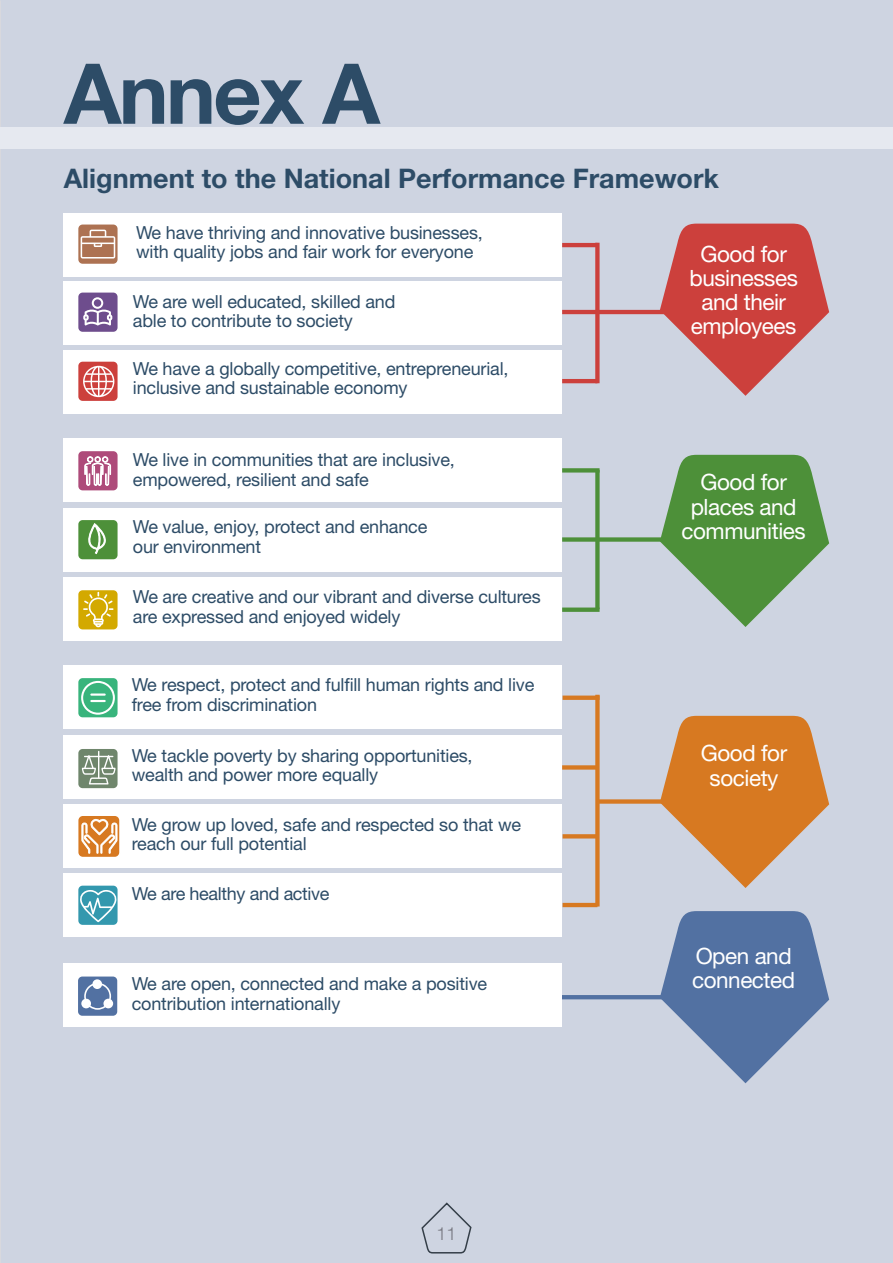
<style>
.page{position:relative;width:893px;height:1263px;background:#ced4e1}
.page>*{position:absolute;margin:0;border:0;box-sizing:border-box;transform-origin:0 0}
.Heading{font:700 84px "Helvetica Neue LT Std";letter-spacing:-.03em;color:#2d4c67}
.Sub_Head_4{font:700 27px "Helvetica Neue LT Std";color:#2d4c67}
.t1{font:22.5px/24.2px "Helvetica Neue LT Std";letter-spacing:-.02em;color:#fff;text-align:center}
.t2{font:18px/19.5px "Helvetica Neue LT Std";letter-spacing:-.01em;color:#2d4c67}
.t3{font:300 18px "Helvetica Neue LT Std";color:#787982}
</style>
<div class="page">
<svg style="left:421px;top:1202px;width:51px;height:52px"></svg>
<svg style="left:660px;top:716px;width:169px;height:172px"></svg>
<hr style="left:533px;top:995px;width:163px;height:4px;background:#5271a2">
<div style="left:64px;top:963px;width:498px;height:64px;background:#fff"></div>
<svg style="left:660px;top:911px;width:169px;height:172px"></svg>
<div style="left:77px;top:976px;width:41px;height:41px;background:#5271a2;border-radius:5px"></div>
<div style="left:76px;top:975px;width:43px;height:42px;border:2px solid #fff;border-radius:5px"></div>
<svg style="left:81px;top:979px;width:32px;height:31px"></svg>
<div style="left:64px;top:213px;width:498px;height:63px;background:#fff"></div>
<svg style="left:77px;top:224px;width:41px;height:41px"></svg>
<div style="left:77px;top:223px;width:42px;height:43px;border:2px solid #fff;border-radius:5px"></div>
<svg style="left:81px;top:230px;width:34px;height:28px"></svg>
<div style="left:64px;top:350px;width:498px;height:64px;background:#fff"></div>
<div style="left:77px;top:361px;width:41px;height:41px;background:#cc403c;border-radius:5px"></div>
<div style="left:77px;top:360px;width:42px;height:43px;border:2px solid #fff;border-radius:5px"></div>
<svg style="left:83px;top:366px;width:31px;height:31px"></svg>
<div style="left:595px;top:243px;width:5px;height:140px;background:#cc403c"></div>
<hr style="left:562px;top:379px;width:35px;height:4px;background:#cc403c">
<hr style="left:562px;top:310px;width:131px;height:4px;background:#cc403c">
<hr style="left:562px;top:243px;width:35px;height:4px;background:#cc403c">
<div style="left:64px;top:438px;width:498px;height:64px;background:#fff"></div>
<div style="left:77px;top:450px;width:41px;height:41px;background:#ae4b7a;border-radius:5px"></div>
<div style="left:77px;top:449px;width:42px;height:43px;border:2px solid #fff;border-radius:5px"></div>
<div style="left:64px;top:508px;width:498px;height:63px;background:#fff"></div>
<div style="left:77px;top:519px;width:41px;height:41px;background:#4d9039;border-radius:5px"></div>
<div style="left:77px;top:518px;width:42px;height:43px;border:2px solid #fff;border-radius:5px"></div>
<svg style="left:84px;top:449px;width:27px;height:106px"></svg>
<div style="left:64px;top:577px;width:498px;height:63px;background:#fff"></div>
<div style="left:77px;top:589px;width:41px;height:41px;background:#d3a900;border-radius:5px"></div>
<div style="left:77px;top:588px;width:42px;height:43px;border:2px solid #fff;border-radius:5px"></div>
<svg style="left:83px;top:592px;width:30px;height:35px"></svg>
<div style="left:562px;top:537px;width:132px;height:5px;background:#4d9039"></div>
<div style="left:595px;top:470px;width:5px;height:139px;background:#4d9039"></div>
<div style="left:562px;top:468px;width:38px;height:5px;background:#4d9039"></div>
<div style="left:597px;top:799px;width:96px;height:5px;background:#d77921"></div>
<div style="left:64px;top:665px;width:498px;height:64px;background:#fff"></div>
<div style="left:64px;top:735px;width:498px;height:64px;background:#fff"></div>
<div style="left:64px;top:804px;width:498px;height:64px;background:#fff"></div>
<div style="left:64px;top:873px;width:498px;height:64px;background:#fff"></div>
<div style="left:77px;top:885px;width:41px;height:41px;background:#3398ae;border-radius:5px"></div>
<div style="left:77px;top:884px;width:42px;height:43px;border:2px solid #fff;border-radius:5px"></div>
<svg style="left:79px;top:890px;width:38px;height:32px"></svg>
<div style="left:77px;top:677px;width:41px;height:41px;background:#38b47c;border-radius:5px"></div>
<div style="left:77px;top:676px;width:42px;height:43px;border:2px solid #fff;border-radius:5px"></div>
<svg style="left:81px;top:681px;width:34px;height:34px"></svg>
<div style="left:595px;top:695px;width:5px;height:211px;background:#d77921"></div>
<svg style="left:563px;top:834px;width:33px;height:4px"></svg>
<hr style="left:563px;top:903px;width:34px;height:4px;background:#d77921">
<div style="left:562px;top:765px;width:35px;height:5px;background:#d77921"></div>
<div style="left:563px;top:695px;width:37px;height:5px;background:#d77921"></div>
<div style="left:562px;top:607px;width:38px;height:5px;background:#4d9039"></div>
<div style="left:64px;top:281px;width:498px;height:64px;background:#fff"></div>
<div style="left:77px;top:292px;width:41px;height:41px;background:#6e4d8d;border-radius:5px"></div>
<div style="left:77px;top:291px;width:42px;height:43px;border:2px solid #fff;border-radius:5px"></div>
<svg style="left:83px;top:297px;width:29px;height:28px"></svg>
<svg style="left:660px;top:455px;width:169px;height:172px"></svg>
<svg style="left:660px;top:224px;width:169px;height:172px"></svg>
<div style="left:77px;top:748px;width:41px;height:41px;background:#6f866c;border-radius:5px"></div>
<div style="left:77px;top:747px;width:42px;height:43px;border:2px solid #fff;border-radius:5px"></div>
<svg style="left:82px;top:751px;width:33px;height:33px"></svg>
<div style="left:0;top:128px;width:893px;height:21px;background:#e6e9f0"></div>
<div style="left:77px;top:815px;width:43px;height:43px;background:#d77921;border-radius:5px"></div>
<div style="left:77px;top:814px;width:44px;height:45px;border:2px solid #fff;border-radius:5px"></div>
<svg style="left:81px;top:819px;width:36px;height:35px"></svg>
<p class="Heading" style="left:64px;top:42px;width:318px">Annex A</p>
<p class="Sub_Head_4" style="left:64px;top:162px;width:657px">Alignment to the National Performance Framework</p>
<p class="t2" style="left:136px;top:222px;width:348px">We have thriving and innovative businesses, with quality jobs and fair work for everyone</p>
<p class="t2" style="left:133px;top:291px;width:264px">We are well educated, skilled and able to contribute to society</p>
<p class="t2" style="left:133px;top:358px;width:377px">We have a globally competitive, entrepreneurial, inclusive and sustainable economy</p>
<p class="t2" style="left:133px;top:450px;width:324px">We live in communities that are inclusive, empowered, resilient and safe</p>
<p class="t2" style="left:133px;top:517px;width:296px">We value, enjoy, protect and enhance our environment</p>
<p class="t2" style="left:133px;top:587px;width:409px">We are creative and our vibrant and diverse cultures are expressed and enjoyed widely</p>
<p class="t2" style="left:132px;top:675px;width:404px">We respect, protect and fulfill human rights and live free from discrimination</p>
<p class="t2" style="left:132px;top:745px;width:342px">We tackle poverty by sharing opportunities, wealth and power more equally</p>
<p class="t2" style="left:132px;top:814px;width:391px">We grow up loved, safe and respected so that we reach our full potential</p>
<p class="t2" style="left:132px;top:883px;width:199px">We are healthy and active</p>
<p class="t1" style="left:689px;top:241px;width:110px">Good for businesses and their employees</p>
<p class="t1" style="left:682px;top:470px;width:126px">Good for places and communities</p>
<p class="t1" style="left:701px;top:741px;width:88px">Good for society</p>
<p class="t1" style="left:696px;top:943px;width:97px">Open and</p>
<p class="t2" style="left:132px;top:974px;width:357px">We are open, connected and make a positive</p>
<p class="t1" style="left:692px;top:968px;width:104px">connected</p>
<p class="t2" style="left:132px;top:993px;width:210px">contribution internationally</p>
<p class="t3" style="left:436px;top:1222px;width:22px">11</p>
</div>
